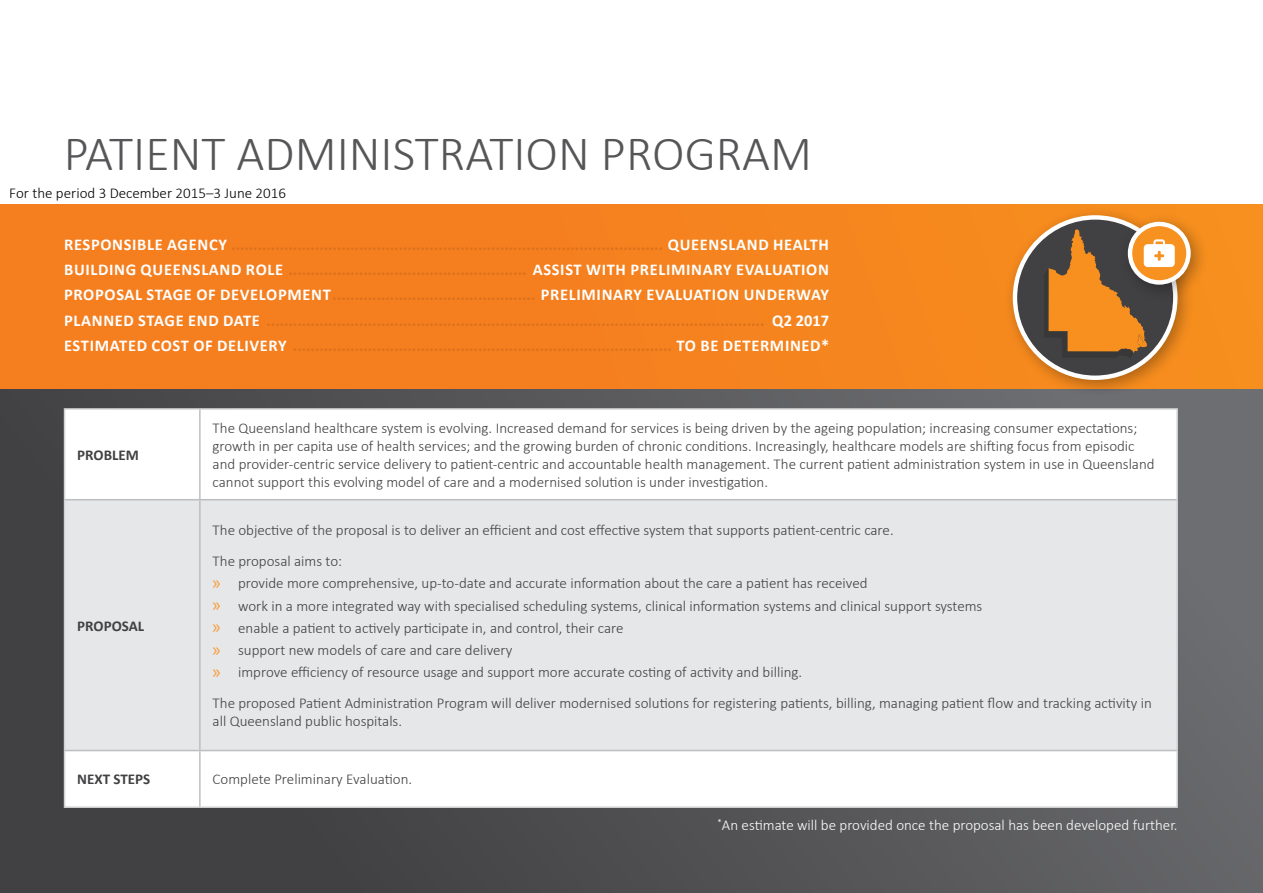
<style>
.page{position:relative;width:1263px;height:893px;background:#fff}
.page>*{position:absolute;margin:0;border:0;box-sizing:border-box;transform-origin:0 0}
.t1{font:300 49.65px "Calibri";color:#565659}
.t2{font:700 16.5px/25.2px "Calibri";letter-spacing:.04em;color:#dc721c;text-align:justify}
.t3{font:300 15px/18px "Calibri";color:#414042}
.t4{font:300 15px "Calibri";color:#fff}
.t5{font:300 15px "Calibri";color:#000}
.t6{font:700 15px "Calibri";color:#414042}
.s1{color:#fff}
.s2{font-family:"Myriad Pro";font-weight:400;font-size:19.5px;color:#f89a34}
</style>
<div class="page">
<div style="left:0;top:366px;width:1263px;height:527px;background:linear-gradient(to right,#3b3a3c,#68686b)"></div>
<div style="left:0;top:205px;width:1263px;height:184px;background:#f57e1f"></div>
<svg style="left:65px;top:410px;width:1111px;height:396px"></svg>
<div style="left:65px;top:500px;width:1111px;height:250px;background:#e6e7e8"></div>
<hr style="left:64px;top:408px;width:136px;height:2px;background:#d1d3d4">
<hr style="left:64px;top:410px;width:1px;height:90px;background:#d1d3d4">
<hr style="left:200px;top:408px;width:978px;height:2px;background:#d1d3d4">
<hr style="left:1176px;top:410px;width:2px;height:90px;background:#d1d3d4">
<hr style="left:64px;top:500px;width:1px;height:250px;background:#d1d3d4">
<hr style="left:1176px;top:500px;width:2px;height:250px;background:#d1d3d4">
<hr style="left:64px;top:750px;width:1px;height:56px;background:#d1d3d4">
<hr style="left:1176px;top:750px;width:2px;height:56px;background:#d1d3d4">
<hr style="left:64px;top:806px;width:136px;height:2px;background:#d1d3d4">
<hr style="left:200px;top:806px;width:978px;height:2px;background:#d1d3d4">
<hr style="left:199px;top:410px;width:2px;height:89px;background:#bcbec0">
<hr style="left:65px;top:499px;width:135px;height:1px;background:#bcbec0">
<hr style="left:200px;top:499px;width:976px;height:1px;background:#bcbec0">
<hr style="left:199px;top:500px;width:2px;height:250px;background:#bcbec0">
<hr style="left:65px;top:750px;width:135px;height:1px;background:#bcbec0">
<hr style="left:200px;top:750px;width:976px;height:1px;background:#bcbec0">
<hr style="left:199px;top:751px;width:2px;height:55px;background:#bcbec0">
<div style="left:1003px;top:205px;width:192px;height:192px;background:#000;opacity:.3"></div>
<div style="left:1118px;top:212px;width:91px;height:91px;background:#000;opacity:.3"></div>
<svg style="left:1130px;top:224px;width:58px;height:58px"></svg>
<svg style="left:1015px;top:219px;width:160px;height:158px;background:#a37444"></svg>
<div style="left:1128px;top:222px;width:63px;height:63px;border:4px solid #fff;border-radius:50%"></div>
<h1 class="t1" style="left:64px;top:123px;width:750px">PATIENT ADMINISTRATION PROGRAM</h1>
<p class="t5" style="left:9px;top:184px;width:278px">For the period 3 December 2015–3 June 2016</p>
<p class="t2" style="left:64px;top:232px;width:767px"><span class="s1">RESPONSIBLE AGENCY</span> .................................................................................................. <span class="s1">QUEENSLAND HEALTH BUILDING QUEENSLAND ROLE</span> ...................................................... <span class="s1">ASSIST WITH PRELIMINARY EVALUATION PROPOSAL STAGE OF DEVELOPMENT</span>.............................................. <span class="s1">PRELIMINARY EVALUATION UNDERWAY PLANNED STAGE END DATE</span> ................................................................................................................. <span class="s1">Q2 2017<br>ESTIMATED COST OF DELIVERY</span> ...................................................................................... <span class="s1">TO BE DETERMINED*</span></p>
<p class="t6" style="left:77px;top:445px;width:63px">PROBLEM</p>
<p class="t6" style="left:77px;top:616px;width:68px">PROPOSAL</p>
<p class="t3" style="left:213px;top:418px;width:943px">The Queensland healthcare system is evolving. Increased demand for services is being driven by the ageing population; increasing consumer expectations; growth in per capita use of health services; and the growing burden of chronic conditions. Increasingly, healthcare models are shifting focus from episodic and provider-centric service delivery to patient-centric and accountable health management. The current patient administration system in use in Queensland cannot support this evolving model of care and a modernised solution is under investigation.</p>
<p class="t3" style="left:213px;top:514px;width:682px;line-height:30.8px">The objective of the proposal is to deliver an efficient and cost effective system that supports patient-centric care.<br>The proposal aims to:</p>
<p class="t3" style="left:213px;top:572px;width:771px;line-height:22.2px"><span class="s2">»</span> provide more comprehensive, up-to-date and accurate information about the care a patient has received<br><span class="s2">»</span> work in a more integrated way with specialised scheduling systems, clinical information systems and clinical support systems <span class="s2">»</span> enable a patient to actively participate in, and control, their care<br><span class="s2">»</span> support new models of care and care delivery<br><span class="s2">»</span> improve efficiency of resource usage and support more accurate costing of activity and billing.</p>
<p class="t3" style="left:213px;top:693px;width:941px">The proposed Patient Administration Program will deliver modernised solutions for registering patients, billing, managing patient flow and tracking activity in all Queensland public hospitals.</p>
<p class="t6" style="left:77px;top:770px;width:75px">NEXT STEPS</p>
<p class="t3" style="left:213px;top:770px;width:201px">Complete Preliminary Evaluation.</p>
<p class="t4" style="left:718px;top:816px;width:461px"><sup>*</sup>An estimate will be provided once the proposal has been developed further.</p>
</div>
